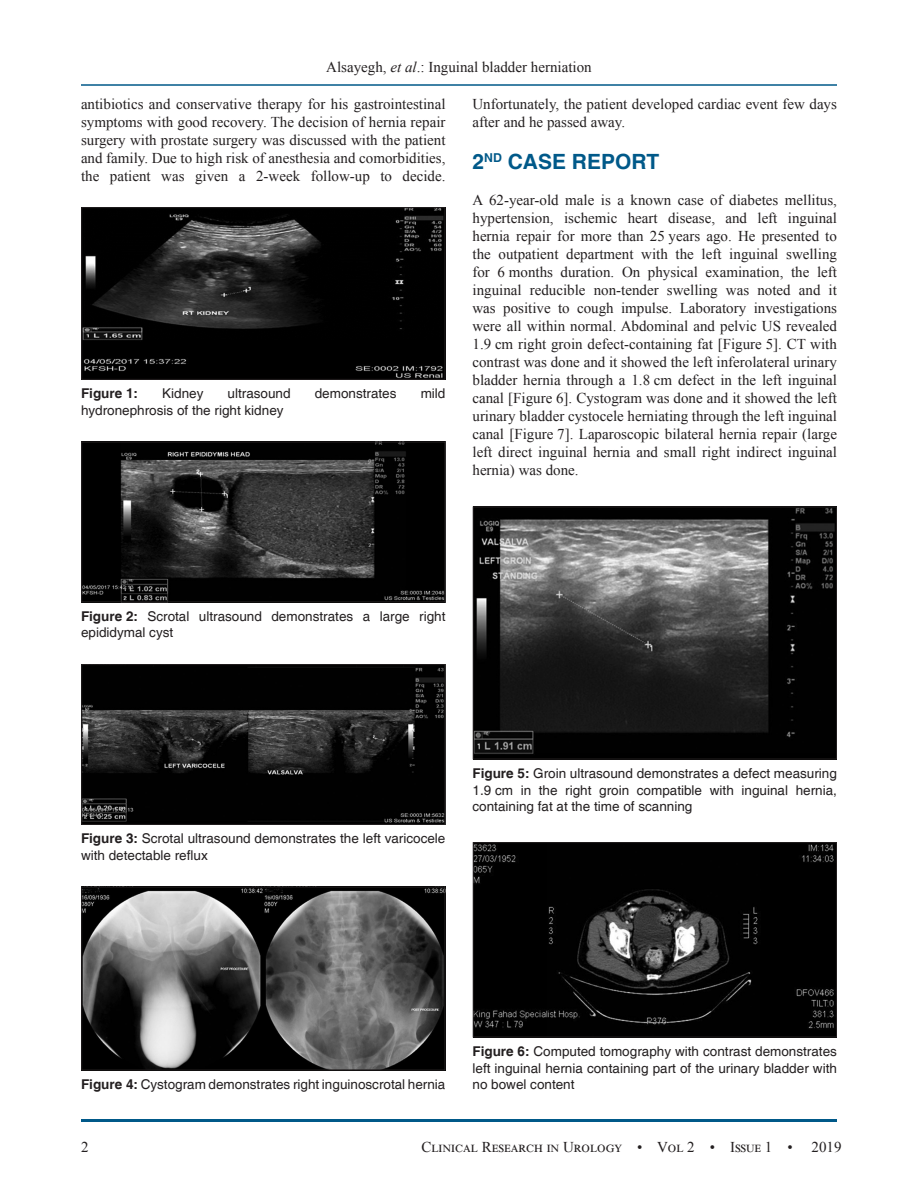
<style>
.page{position:relative;width:918px;height:1188px;background:#fff}
.page>*{position:absolute;margin:0;border:0;box-sizing:border-box;transform-origin:0 0}
.t1{font:700 21px "Helvetica";color:#005989}
.TX{font:15px/18px "Times New Roman";color:#231f20;text-align:justify}
.FGC{font:13.5px/16.5px "Helvetica";color:#231f20}
.FGC-2{font:700 13.5px "Helvetica";color:#231f20}
.s1{font-style:italic}
.s2{font-weight:700}
</style>
<div class="page">
<hr style="left:81px;top:84px;width:756px;height:2px;background:#005989">
<hr style="left:81px;top:1119px;width:756px;height:3px;background:#005989">
<img style="left:84px;top:209px;width:359px;height:169px">
<div style="left:82px;top:207px;width:363px;height:173px;border:1px solid #231f20"></div>
<img style="left:84px;top:444px;width:359px;height:156px">
<div style="left:82px;top:442px;width:363px;height:160px;border:1px solid #231f20"></div>
<img style="left:84px;top:666px;width:359px;height:157px">
<div style="left:82px;top:664px;width:363px;height:161px;border:1px solid #231f20"></div>
<img style="left:84px;top:889px;width:359px;height:179px">
<div style="left:82px;top:887px;width:363px;height:183px;border:1px solid #231f20"></div>
<img style="left:475px;top:509px;width:360px;height:248px">
<div style="left:473px;top:507px;width:364px;height:252px;border:1px solid #231f20"></div>
<img style="left:475px;top:844px;width:360px;height:191px">
<div style="left:473px;top:842px;width:364px;height:195px;border:1px solid #231f20"></div>
<p class="TX" style="left:326px;top:57px;width:267px">Alsayegh, <span class="s1">et al</span>.: Inguinal bladder herniation</p>
<p class="TX" style="left:81px;top:95px;width:366px">antibiotics and conservative therapy for his gastrointestinal symptoms with good recovery. The decision of hernia repair surgery with prostate surgery was discussed with the patient and family. Due to high risk of anesthesia and comorbidities, the patient was given a 2-week follow-up to decide.</p>
<p class="TX" style="left:472px;top:95px;width:366px">Unfortunately, the patient developed cardiac event few days after and he passed away.</p>
<h1 class="t1" style="left:472px;top:149px;width:188px">2<sup>ND</sup> CASE REPORT</h1>
<p class="TX" style="left:472px;top:191px;width:366px">A 62-year-old male is a known case of diabetes mellitus, hypertension, ischemic heart disease, and left inguinal hernia repair for more than 25 years ago. He presented to the outpatient department with the left inguinal swelling for 6 months duration. On physical examination, the left inguinal reducible non-tender swelling was noted and it was positive to cough impulse. Laboratory investigations were all within normal. Abdominal and pelvic US revealed 1.9 cm right groin defect-containing fat [Figure 5]. CT with contrast was done and it showed the left inferolateral urinary bladder hernia through a 1.8 cm defect in the left inguinal canal [Figure 6]. Cystogram was done and it showed the left urinary bladder cystocele herniating through the left inguinal canal [Figure 7]. Laparoscopic bilateral hernia repair (large left direct inguinal hernia and small right indirect inguinal hernia) was done.</p>
<p class="FGC-2" style="left:81px;top:385px;width:59px">Figure 1:</p>
<p class="FGC" style="left:162px;top:386px;width:43px">Kidney</p>
<p class="FGC" style="left:228px;top:386px;width:65px">ultrasound</p>
<p class="FGC" style="left:315px;top:386px;width:83px">demonstrates</p>
<p class="FGC" style="left:421px;top:386px;width:26px">mild</p>
<p class="FGC" style="left:81px;top:402px;width:204px">hydronephrosis of the right kidney</p>
<p class="FGC" style="left:81px;top:608px;width:366px"><span class="s2">Figure 2:</span> Scrotal ultrasound demonstrates a large right epididymal cyst</p>
<p class="FGC" style="left:81px;top:831px;width:366px"><span class="s2">Figure 3:</span> Scrotal ultrasound demonstrates the left varicocele with detectable reflux</p>
<p class="FGC" style="left:472px;top:766px;width:366px;text-align:justify"><span class="s2">Figure 5:</span> Groin ultrasound demonstrates a defect measuring 1.9 cm in the right groin compatible with inguinal hernia, containing fat at the time of scanning</p>
<p class="FGC" style="left:81px;top:1077px;width:366px"><span class="s2">Figure 4:</span> Cystogram demonstrates right inguinoscrotal hernia</p>
<p class="FGC" style="left:472px;top:1044px;width:366px;text-align:justify"><span class="s2">Figure 6:</span> Computed tomography with contrast demonstrates left inguinal hernia containing part of the urinary bladder with no bowel content</p>
<p class="TX" style="left:81px;top:1137px;width:9px">2</p>
<p class="TX" style="left:421px;top:1137px;width:373px">Clinical Research in Urology • Vol 2 • Issue 1 •</p>
<p class="TX" style="left:812px;top:1137px;width:31px">2019</p>
</div>
